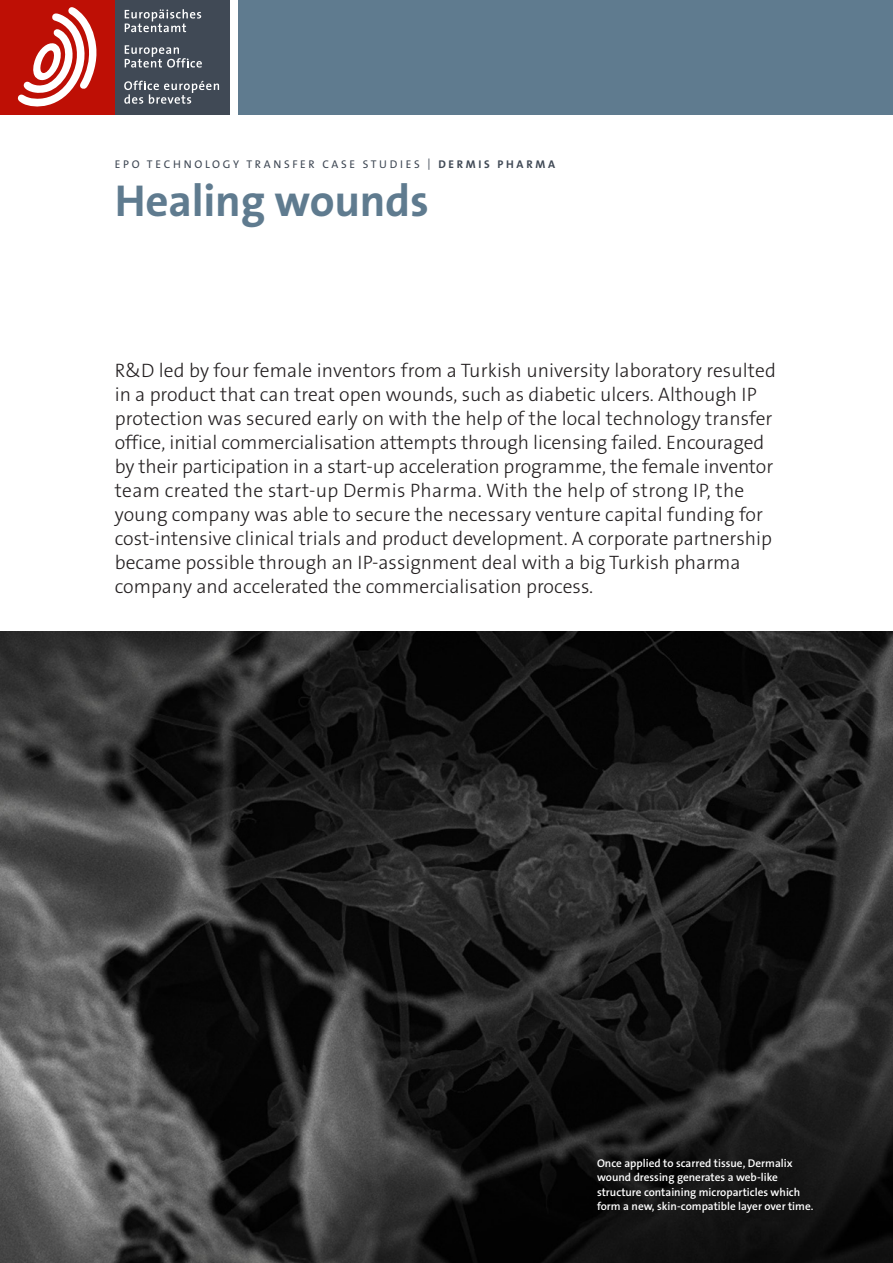
<style>
.page{position:relative;width:893px;height:1263px;background:#fff}
.page>*{position:absolute;margin:0;border:0;box-sizing:border-box;transform-origin:0 0}
.t1{font:45px "The Sans LP7 Bld";letter-spacing:-.005em;color:#5f7b8f}
.t2{font:19.5px/24px "The Sans LP3 Lig";color:#231f20}
.t3{font:11.25px/14.2px "The Sans LP6 Se Bld";color:#fff}
.t4{font:11.25px "The Sans LP5 Plain";letter-spacing:.24em;color:#404955}
.s1{font-family:"The Sans LP7 Bld"}
</style>
<div class="page">
<img style="left:0;top:631px;width:893px;height:632px">
<div style="left:239px;top:0;width:654px;height:115px;background:#5f7b8f"></div>
<div style="left:115px;top:0;width:115px;height:115px;background:#404955"></div>
<svg style="left:125px;top:9px;width:76px;height:23px"></svg>
<svg style="left:125px;top:45px;width:77px;height:23px"></svg>
<svg style="left:124px;top:81px;width:95px;height:23px"></svg>
<div style="left:0;top:0;width:115px;height:115px;background:#be0f05"></div>
<svg style="left:17px;top:7px;width:80px;height:100px"></svg>
<p class="t4" style="left:115px;top:157px;width:442px">EPO TECHNOLOGY TRANSFER CASE STUDIES | <span class="s1">DERMIS PHARMA</span></p>
<h1 class="t1" style="left:115px;top:172px;width:316px">Healing wounds</h1>
<p class="t2" style="left:115px;top:359px;width:663px">R&amp;D led by four female inventors from a Turkish university laboratory resulted in a product that can treat open wounds, such as diabetic ulcers. Although IP protection was secured early on with the help of the local technology transfer office, initial commercialisation attempts through licensing failed. Encouraged by their participation in a start-up acceleration programme, the female inventor team created the start-up Dermis Pharma. With the help of strong IP, the young company was able to secure the necessary venture capital funding for cost-intensive clinical trials and product development. A corporate partnership became possible through an IP-assignment deal with a big Turkish pharma company and accelerated the commercialisation process.</p>
<p class="t3" style="left:597px;top:1156px;width:218px">Once applied to scarred tissue, Dermalix wound dressing generates a web-like structure containing microparticles which form a new, skin-compatible layer over time.</p>
</div>
